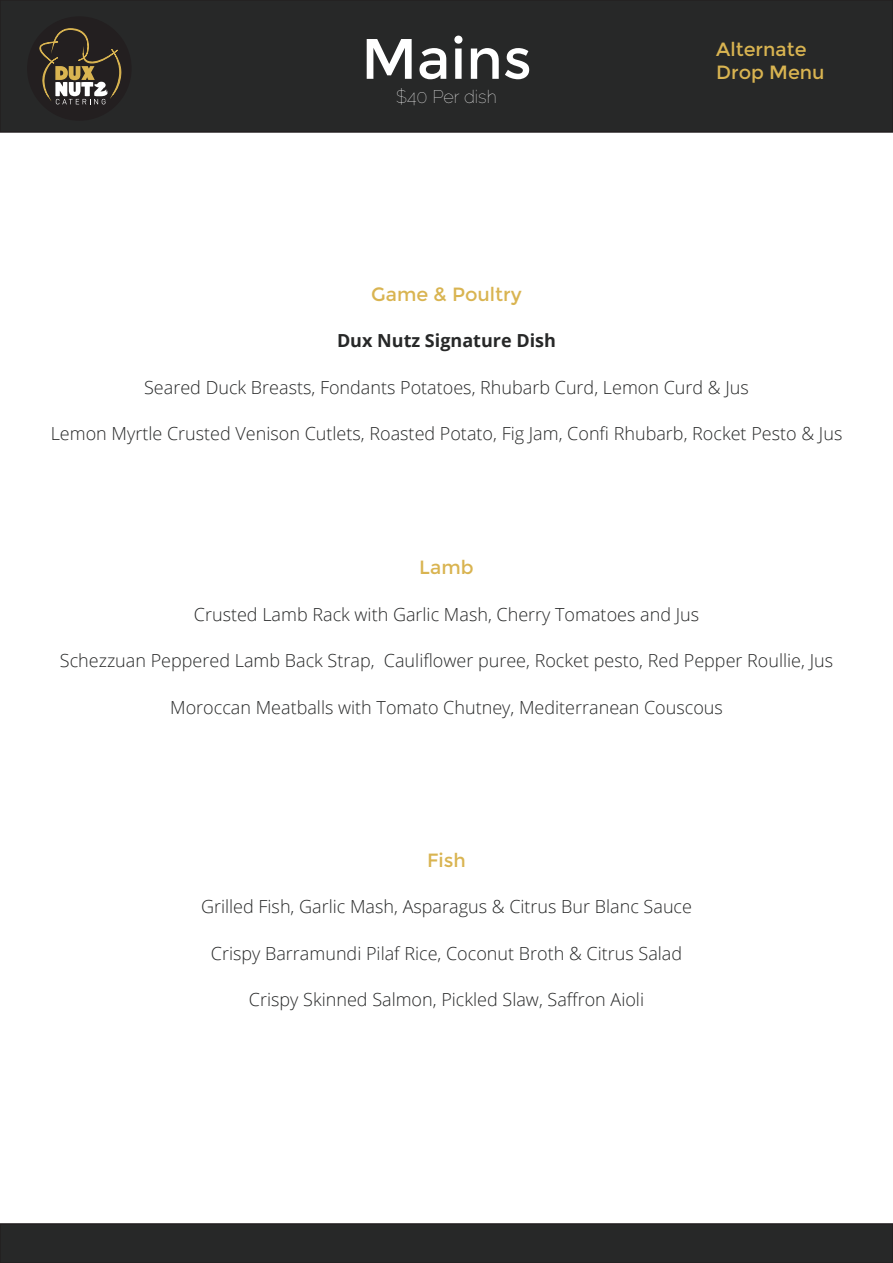
<style>
.page{position:relative;width:893px;height:1263px;background:#fff}
.page>*{position:absolute;margin:0;border:0;box-sizing:border-box;transform-origin:0 0}
.t1{font:57px "Montserrat";color:#fff}
.t2{font:19.2px/23px "Montserrat";color:#d9b451}
.t3{font:300 18px "Open Sans";color:#272828}
.t4{font:700 18px "Open Sans";color:#272828}
.t5{font:100 18px "Raleway";color:#fff}
</style>
<div class="page">
<div style="left:0;top:0;width:893px;height:132px;background:#272828"></div>
<div style="left:0;top:0;width:893px;height:133px;border:2px solid #231f20"></div>
<div style="left:32px;top:21px;width:95px;height:95px;background:#231f20;border-radius:50%"></div>
<div style="left:27px;top:16px;width:105px;height:105px;border:5px solid #231f20;border-radius:50%"></div>
<svg style="left:38px;top:28px;width:86px;height:76px"></svg>
<div style="left:0;top:1223px;width:893px;height:40px;background:#272828;border:2px solid #231f20"></div>
<h1 class="t1" style="left:361px;top:24px;width:172px">Mains</h1>
<p class="t2" style="left:716px;top:37px;width:110px">Alternate<br>Drop Menu</p>
<p class="t5" style="left:396px;top:86px;width:102px">$40 Per dish</p>
<p class="t2" style="left:371px;top:282px;width:152px">Game &amp; Poultry</p>
<p class="t4" style="left:337px;top:328px;width:220px">Dux Nutz Signature Dish</p>
<p class="t3" style="left:144px;top:375px;width:606px">Seared Duck Breasts, Fondants Potatoes, Rhubarb Curd, Lemon Curd &amp; Jus</p>
<p class="t3" style="left:51px;top:421px;width:793px">Lemon Myrtle Crusted Venison Cutlets, Roasted Potato, Fig Jam, Confi Rhubarb, Rocket Pesto &amp; Jus</p>
<p class="t2" style="left:419px;top:556px;width:56px">Lamb</p>
<p class="t3" style="left:194px;top:602px;width:507px">Crusted Lamb Rack with Garlic Mash, Cherry Tomatoes and Jus</p>
<p class="t3" style="left:60px;top:648px;width:775px">Schezzuan Peppered Lamb Back Strap, Cauliflower puree, Rocket pesto, Red Pepper Roullie, Jus</p>
<p class="t3" style="left:170px;top:694px;width:554px">Moroccan Meatballs with Tomato Chutney, Mediterranean Couscous</p>
<p class="t2" style="left:427px;top:848px;width:40px">Fish</p>
<p class="t3" style="left:201px;top:894px;width:493px">Grilled Fish, Garlic Mash, Asparagus &amp; Citrus Bur Blanc Sauce</p>
<p class="t3" style="left:211px;top:940px;width:473px">Crispy Barramundi Pilaf Rice, Coconut Broth &amp; Citrus Salad</p>
<p class="t3" style="left:249px;top:987px;width:397px">Crispy Skinned Salmon, Pickled Slaw, Saffron Aioli</p>
</div>
